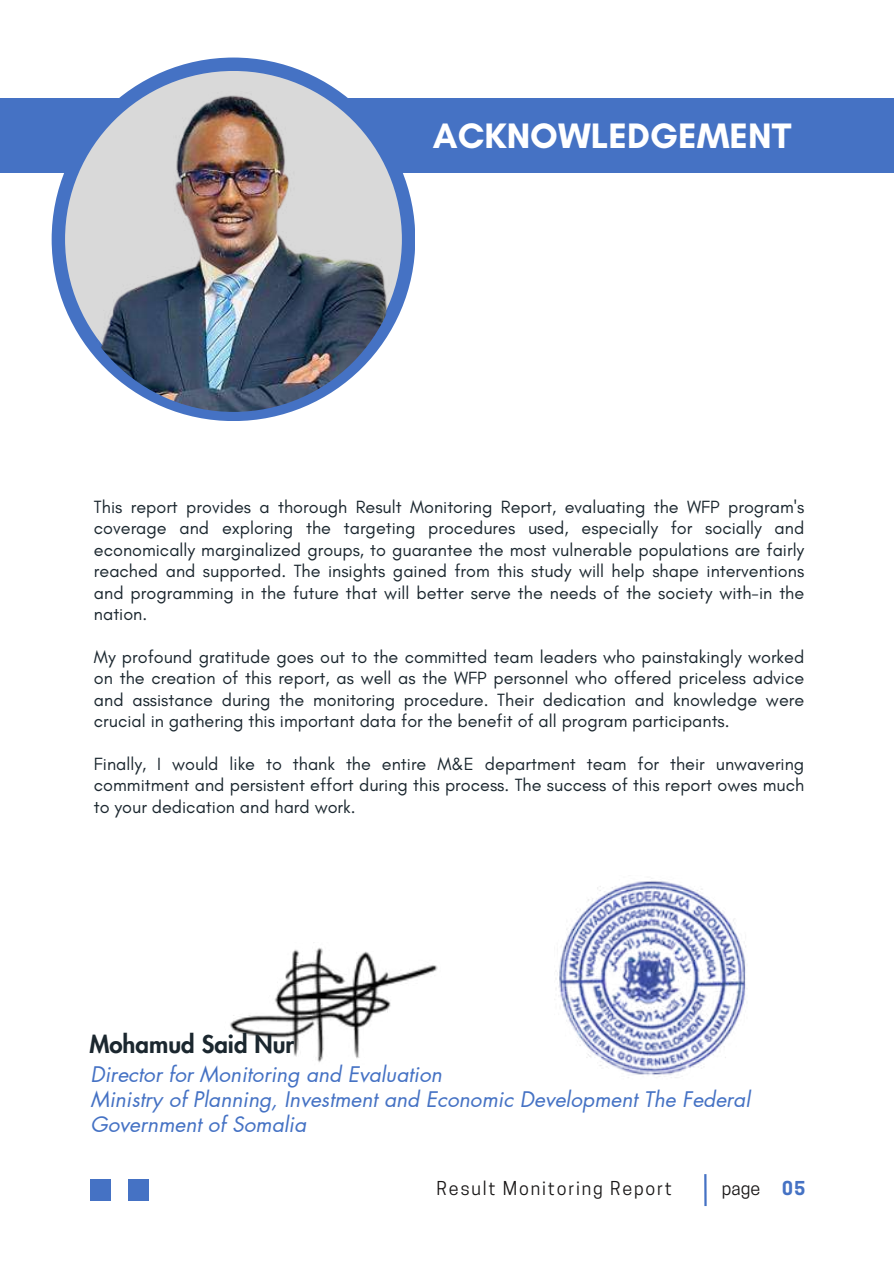
<style>
.page{position:relative;width:894px;height:1264px;background:#fff}
.page>*{position:absolute;margin:0;border:0;box-sizing:border-box;transform-origin:0 0}
.t1{font:700 36px "Glacial Indifference";color:#fff}
.t2{font:800 24px "Futura LT Pro";color:#1b272f}
.t3{font:italic 21px/24.8px "Futura LT Pro";color:#4572c4}
.t4{font:18px/21.3px "Glacial Indifference";color:#1b272f;text-align:justify}
.t5{font:18px "Cooper Hewitt";letter-spacing:.1em;color:#191717}
.s1{font-weight:700;color:#4572c4}
</style>
<div class="page">
<div style="left:0;top:98px;width:893px;height:75px;background:#4572c4"></div>
<hr style="left:704px;top:1174px;width:2px;height:31px;background:#4572c4">
<div style="left:128px;top:1179px;width:20px;height:21px;background:#4572c4"></div>
<div style="left:90px;top:1179px;width:21px;height:21px;background:#4572c4"></div>
<div style="left:52px;top:58px;width:363px;height:363px;background:#4572c4;border-radius:50%"></div>
<img style="left:65px;top:75px;width:337px;height:337px;border-radius:50%">
<img style="left:230px;top:942px;width:208px;height:121px">
<img style="left:559px;top:881px;width:187px;height:197px">
<h1 class="t1" style="left:433px;top:114px;width:360px">ACKNOWLEDGEMENT</h1>
<p class="t4" style="left:94px;top:496px;width:711px">This report provides a thorough Result Monitoring Report, evaluating the WFP program's coverage and exploring the targeting procedures used, especially for socially and economically marginalized groups, to guarantee the most vulnerable populations are fairly reached and supported. The insights gained from this study will help shape interventions and programming in the future that will better serve the needs of the society with-in the nation.</p>
<p class="t4" style="left:94px;top:646px;width:711px">My profound gratitude goes out to the committed team leaders who painstakingly worked on the creation of this report, as well as the WFP personnel who offered priceless advice and assistance during the monitoring procedure. Their dedication and knowledge were crucial in gathering this important data for the benefit of all program participants.</p>
<p class="t4" style="left:94px;top:752px;width:711px">Finally, I would like to thank the entire M&amp;E department team for their unwavering commitment and persistent effort during this process. The success of this report owes much to your dedication and hard work.</p>
<h2 class="t2" style="left:89px;top:1032px;width:206px">Mohamud Said Nur</h2>
<p class="t3" style="left:90px;top:1062px;width:661px">Director for Monitoring and Evaluation<br>Ministry of Planning, Investment and Economic Development The Federal<br>Government of Somalia</p>
<p class="t5" style="left:436px;top:1181px;width:237px">Result Monitoring Report</p>
<p class="t5" style="left:721px;top:1181px;width:85px">page <span class="s1">05</span></p>
</div>
